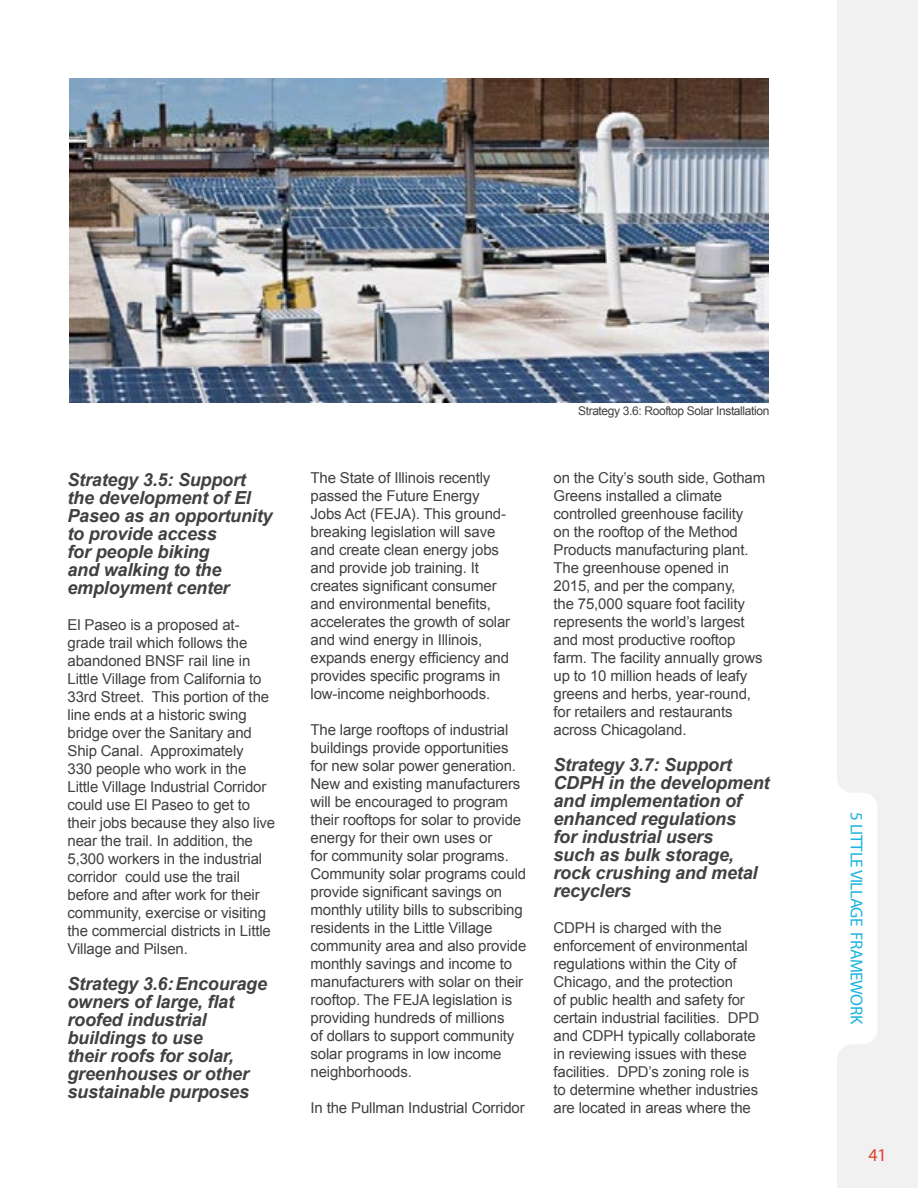
<style>
.page{position:relative;width:918px;height:1188px;background:#fff}
.page>*{position:absolute;margin:0;border:0;box-sizing:border-box;transform-origin:0 0}
.t1{font:italic 700 18px/18px "Arial";letter-spacing:-.01em;color:#414042}
.t2{font:18px "Myriad Pro";color:#dc412d}
.t3{font:17.25px "Myriad Pro";letter-spacing:-.03em;color:#1cb3de}
.t4{font:15px/18px "Arial";letter-spacing:-.01em;color:#414042}
.t5{font:12px "Arial";letter-spacing:-.03em;color:#414042}
</style>
<div class="page">
<svg style="left:837px;top:0;width:81px;height:1188px;fill:#f1f1f2"></svg>
<img style="left:70px;top:79px;width:698px;height:324px">
<p class="t1" style="left:68px;top:471px;width:207px">Strategy 3.5: Support the development of El<br>Paseo as an opportunity to provide access<br>for people biking<br>and walking to the employment center</p>
<p class="t4" style="left:68px;top:615px;width:209px">El Paseo is a proposed at&shy;grade trail which follows the abandoned BNSF rail line in<br>Little Village from California to<br>33rd Street. This portion of the line ends at a historic swing bridge over the Sanitary and<br>Ship Canal. Approximately<br>330 people who work in the<br>Little Village Industrial Corridor could use El Paseo to get to their jobs because they also live near the trail. In addition, the<br>5,300 workers in the industrial corridor could use the trail before and after work for their community, exercise or visiting the commercial districts in Little<br>Village and Pilsen.</p>
<p class="t1" style="left:68px;top:975px;width:201px">Strategy 3.6:Encourage owners of large, flat roofed industrial buildings to use<br>their roofs for solar, greenhouses or other sustainable purposes</p>
<p class="t4" style="left:310px;top:469px;width:201px">The State of Illinois recently passed the Future Energy<br>Jobs Act (FEJA). This ground&shy;breaking legislation will save and create clean energy jobs and provide job training. It creates significant consumer and environmental benefits, accelerates the growth of solar and wind energy in Illinois, expands energy efficiency and provides specific programs in low-income neighborhoods.</p>
<p class="t4" style="left:310px;top:721px;width:217px">The large rooftops of industrial buildings provide opportunities for new solar power generation.<br>New and existing manufacturers will be encouraged to program their rooftops for solar to provide energy for their own uses or<br>for community solar programs.<br>Community solar programs could provide significant savings on monthly utility bills to subscribing residents in the Little Village community area and also provide monthly savings and income to manufacturers with solar on their rooftop. The FEJA legislation is providing hundreds of millions<br>of dollars to support community solar programs in low income neighborhoods.</p>
<p class="t4" style="left:310px;top:1099px;width:216px">In the Pullman Industrial Corridor</p>
<p class="t5" style="left:578px;top:403px;width:193px">Strategy 3.6: Rooftop Solar Installation</p>
<p class="t4" style="left:554px;top:469px;width:213px">on the City’s south side, Gotham<br>Greens installed a climate controlled greenhouse facility<br>on the rooftop of the Method<br>Products manufacturing plant.<br>The greenhouse opened in<br>2015, and per the company,<br>the 75,000 square foot facility represents the world’s largest and most productive rooftop farm. The facility annually grows up to 10 million heads of leafy greens and herbs, year-round, for retailers and restaurants across Chicagoland.</p>
<p class="t1" style="left:554px;top:757px;width:218px">Strategy 3.7: Support<br>CDPH in the development and implementation of enhanced regulations<br>for industrial users<br>such as bulk storage, rock crushing and metal recyclers</p>
<p class="t4" style="left:554px;top:919px;width:207px">CDPH is charged with the enforcement of environmental regulations within the City of<br>Chicago, and the protection<br>of public health and safety for certain industrial facilities. DPD and CDPH typically collaborate in reviewing issues with these facilities. DPD’s zoning role is to determine whether industries are located in areas where the</p>
<p class="t3" style="left:867px;top:812px;width:214px;rotate:90deg">5 LITTLE VILLAGE FRAMEWORK</p>
<p class="t2" style="left:868px;top:1144px;width:20px">41</p>
</div>
